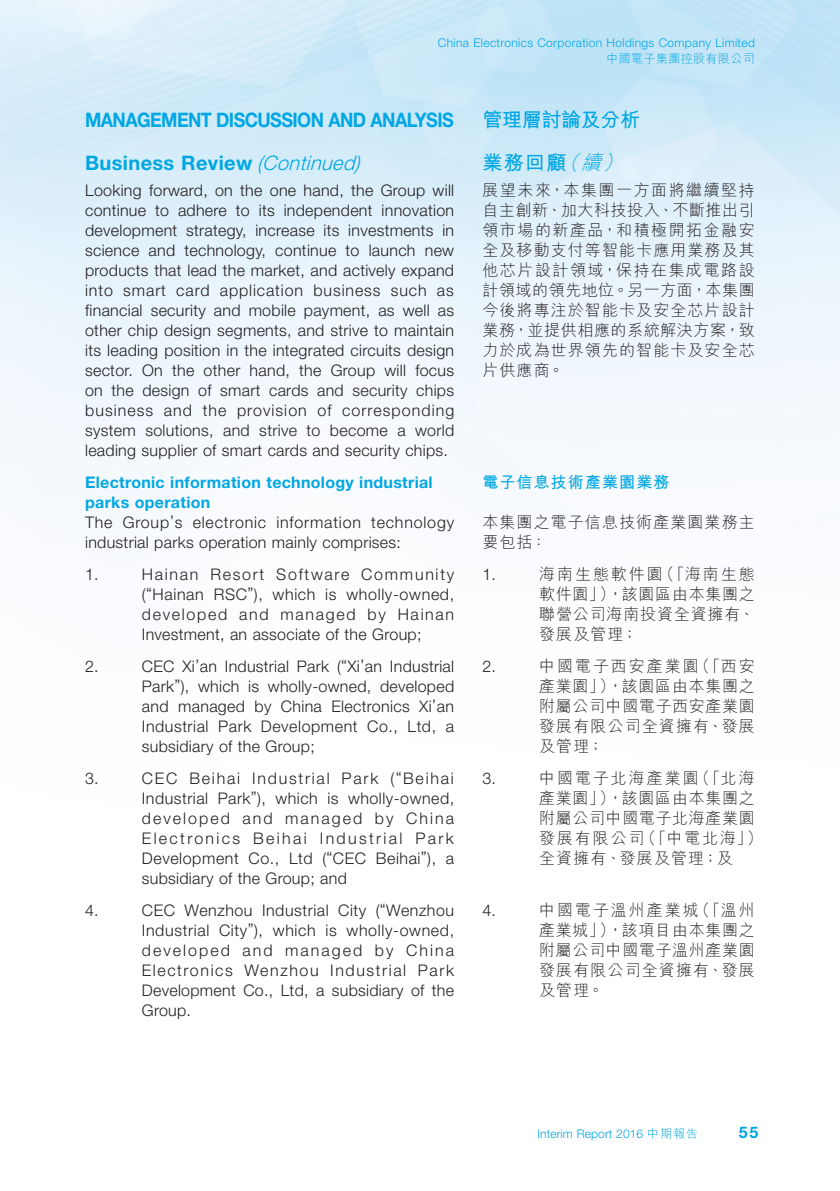
<style>
.page{position:relative;width:840px;height:1191px;background:#fff}
.page>*{position:absolute;margin:0;border:0;box-sizing:border-box;transform-origin:0 0}
.Heading_1{font:700 20px "Helvetica Neue LT Std";letter-spacing:-.035em;color:#00a7e2;scale:.9 1}
.Heading_1-2{font:700 20px "Helvetica Neue LT Std";letter-spacing:.02em;color:#00a7e2}
.C_Heading_1{font:700 20px "M Hei HK";letter-spacing:-.015em;color:#00a7e2}
.Body_Text{font:300 16px/20px "Helvetica Neue LT Std";letter-spacing:.02em;color:#231f20;text-align:justify}
.C_Body_Text{font:300 16px/20px "M Hei HK";letter-spacing:.065em;color:#231f20;text-align:justify}
.Heading_2{font:700 16px/20px "Helvetica Neue LT Std";letter-spacing:.02em;color:#00a7e2}
.C_Heading_2{font:700 16px "M Hei HK";letter-spacing:.07em;color:#00a7e2}
.C_Body_Text-2{font:300 16px "Helvetica Neue LT Std";color:#231f20}
.t1{font:300 12px "Helvetica Neue LT Std";letter-spacing:.03em;color:#00a7e2}
.t2{font:300 12px "Helvetica Neue LT Std";letter-spacing:.01em;color:#00a7e2}
.t3{font:300 12px "M Hei HK";letter-spacing:.035em;color:#00a7e2}
.s1{font-weight:300;font-style:italic}
.s2{font-family:"M Hei HK"}
</style>
<div class="page">
<p class="t1" style="left:437px;top:36px;width:318px">China Electronics Corporation Holdings Company Limited</p>
<p class="t3" style="left:606px;top:52px;width:150px">中國電子集團控股有限公司</p>
<p class="Heading_1" style="left:85px;top:107px;width:411px">MANAGEMENT DISCUSSION AND ANALYSIS</p>
<p class="C_Heading_1" style="left:482px;top:105px;width:159px">管理層討論及分析</p>
<p class="Heading_1-2" style="left:85px;top:150px;width:282px">Business Review <span class="s1">(Continued)</span></p>
<p class="Body_Text" style="left:85px;top:180px;width:370px">Looking forward, on the one hand, the Group will continue to adhere to its independent innovation development strategy, increase its investments in science and technology, continue to launch new products that lead the market, and actively expand into smart card application business such as financial security and mobile payment, as well as other chip design segments, and strive to maintain its leading position in the integrated circuits design sector. On the other hand, the Group will focus on the design of smart cards and security chips business and the provision of corresponding system solutions, and strive to become a world leading supplier of smart cards and security chips.</p>
<p class="Heading_2" style="left:85px;top:471px;width:349px">Electronic information technology industrial parks operation</p>
<p class="Body_Text" style="left:85px;top:512px;width:370px">The Group’s electronic information technology industrial parks operation mainly comprises:</p>
<p class="Body_Text" style="left:85px;top:564px;width:15px">1.</p>
<p class="Body_Text" style="left:142px;top:564px;width:314px">Hainan Resort Software Community (“Hainan RSC”), which is wholly-owned, developed and managed by Hainan Investment, an associate of the Group;</p>
<p class="Body_Text" style="left:85px;top:656px;width:15px">2.</p>
<p class="Body_Text" style="left:142px;top:656px;width:313px">CEC Xi’an Industrial Park (“Xi’an Industrial Park”), which is wholly-owned, developed and managed by China Electronics Xi’an Industrial Park Development Co., Ltd, a subsidiary of the Group;</p>
<p class="Body_Text" style="left:85px;top:768px;width:15px">3.</p>
<p class="Body_Text" style="left:142px;top:768px;width:313px">CEC Beihai Industrial Park (“Beihai Industrial Park”), which is wholly-owned, developed and managed by China Electronics Beihai Industrial Park Development Co., Ltd (“CEC Beihai”), a subsidiary of the Group; and</p>
<p class="Body_Text" style="left:85px;top:900px;width:15px">4.</p>
<p class="Body_Text" style="left:142px;top:900px;width:313px">CEC Wenzhou Industrial City (“Wenzhou Industrial City”), which is wholly-owned, developed and managed by China Electronics Wenzhou Industrial Park Development Co., Ltd, a subsidiary of the Group.</p>
<p class="C_Heading_1" style="left:482px;top:148px;width:147px">業務回顧<span class="s1">（續）</span></p>
<p class="C_Body_Text" style="left:482px;top:179px;width:274px">展望未來，本集團一方面將繼續堅持自主創新、加大科技投入、不斷推出引領市場的新產品，和積極開拓金融安全及移動支付等智能卡應用業務及其他芯片設計領域，保持在集成電路設計領域的領先地位。另一方面，本集團今後將專注於智能卡及安全芯片設計業務，並提供相應的系統解決方案，致力於成為世界領先的智能卡及安全芯片供應商。</p>
<p class="C_Heading_2" style="left:482px;top:470px;width:188px">電子信息技術產業園業務</p>
<p class="C_Body_Text" style="left:482px;top:511px;width:274px">本集團之電子信息技術產業園業務主要包括：</p>
<p class="C_Body_Text-2" style="left:482px;top:564px;width:15px">1.</p>
<p class="C_Body_Text" style="left:539px;top:563px;width:217px">海南生態軟件園（「海南生態軟件園」），該園區由本集團之聯營公司海南投資全資擁有、發展及管理；</p>
<p class="C_Body_Text-2" style="left:482px;top:656px;width:15px">2.</p>
<p class="C_Body_Text" style="left:539px;top:655px;width:217px">中國電子西安產業園（「西安產業園」），該園區由本集團之附屬公司中國電子西安產業園發展有限公司全資擁有、發展及管理；</p>
<p class="C_Body_Text-2" style="left:482px;top:768px;width:15px">3.</p>
<p class="C_Body_Text" style="left:539px;top:767px;width:225px;text-align:left">中國電子北海產業園（「北海產業園」），該園區由本集團之附屬公司中國電子北海產業園發展有限公司（「中電北海」）全資擁有、發展及管理；及</p>
<p class="C_Body_Text-2" style="left:482px;top:900px;width:15px">4.</p>
<p class="C_Body_Text" style="left:539px;top:899px;width:217px">中國電子溫州產業城（「溫州產業城」），該項目由本集團之附屬公司中國電子溫州產業園發展有限公司全資擁有、發展及管理。</p>
<p class="t2" style="left:537px;top:1126px;width:162px">Interim Report 2016 <span class="s2">中期報告</span></p>
<p class="Heading_2" style="left:738px;top:1121px;width:21px">55</p>
</div>
